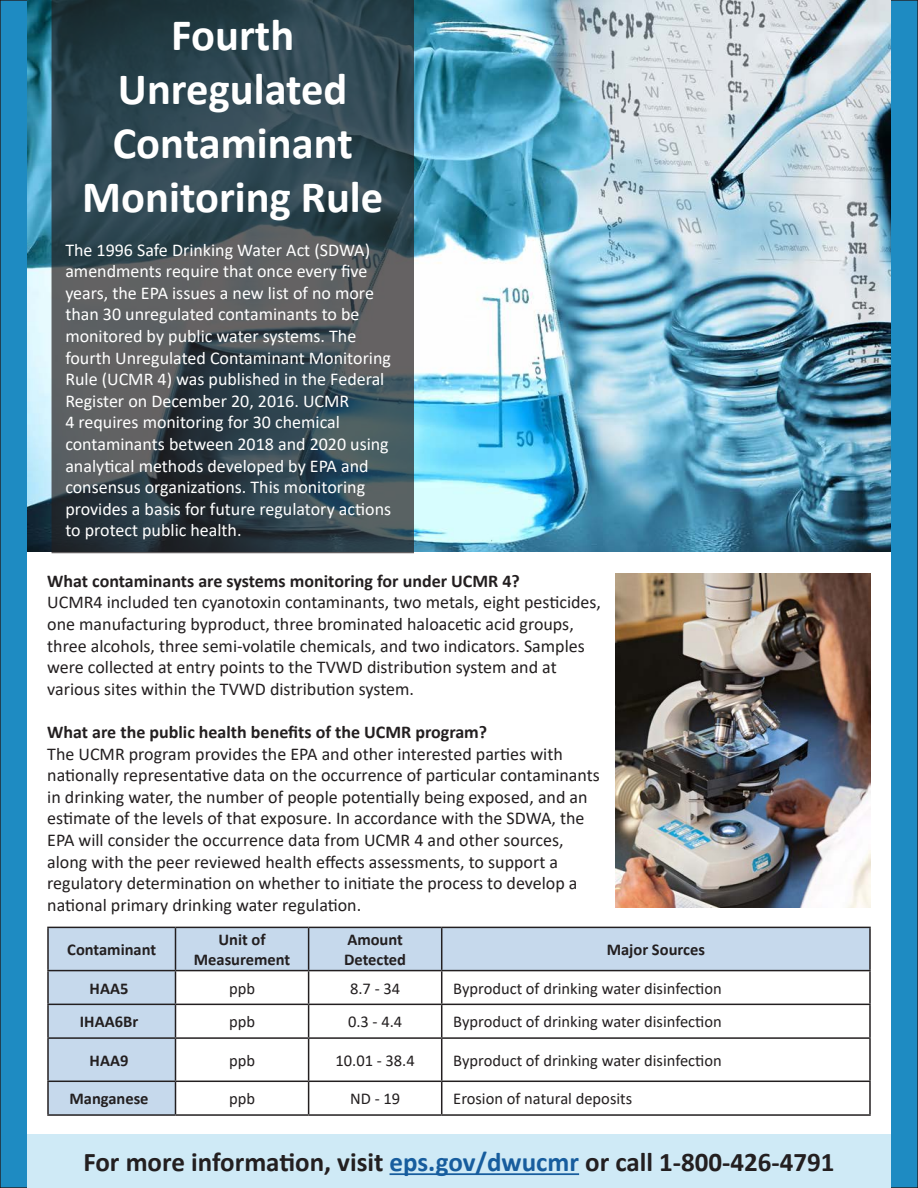
<style>
.page{position:relative;width:918px;height:1188px;background:#1e8bc2}
.page>*{position:absolute;margin:0;border:0;box-sizing:border-box;transform-origin:0 0}
.t1{font:700 45px/54px "Calibri";color:#fff;text-align:center}
.t2{font:700 27px "Calibri";color:#231f20}
.t3{font:18px/21.6px "Calibri";color:#231f20}
.t4{font:18px/21.6px "Calibri";color:#fff}
.t5{font:700 18px "Calibri";color:#231f20}
.t6{font:16.5px "Calibri";color:#231f20}
.t7{font:700 16.5px/19.8px "Calibri";color:#231f20}
.s1{color:#175d9e}
</style>
<div class="page">
<img style="left:27px;top:1px;width:864px;height:552px">
<div style="left:27px;top:553px;width:864px;height:635px;background:#fff"></div>
<svg style="left:54px;top:2px;width:358px;height:549px;background:#3a4a51"></svg>
<div style="left:27px;top:1134px;width:864px;height:54px;background:#cfeaf6"></div>
<hr style="left:390px;top:1173px;width:189px;height:2px;background:#175d9e">
<svg style="left:49px;top:928px;width:820px;height:186px"></svg>
<hr style="left:47px;top:927px;width:129px;height:1px;background:#231f20">
<hr style="left:47px;top:928px;width:2px;height:42px;background:#231f20">
<hr style="left:176px;top:927px;width:133px;height:1px;background:#231f20">
<hr style="left:175px;top:928px;width:1px;height:42px;background:#231f20">
<hr style="left:309px;top:927px;width:133px;height:1px;background:#231f20">
<hr style="left:308px;top:928px;width:1px;height:42px;background:#231f20">
<hr style="left:442px;top:927px;width:429px;height:1px;background:#231f20">
<hr style="left:441px;top:928px;width:1px;height:42px;background:#231f20">
<hr style="left:869px;top:928px;width:2px;height:42px;background:#231f20">
<hr style="left:47px;top:970px;width:129px;height:1px;background:#231f20">
<hr style="left:47px;top:971px;width:2px;height:33px;background:#231f20">
<hr style="left:176px;top:970px;width:133px;height:1px;background:#231f20">
<hr style="left:175px;top:971px;width:1px;height:33px;background:#231f20">
<hr style="left:309px;top:970px;width:133px;height:1px;background:#231f20">
<hr style="left:308px;top:971px;width:1px;height:33px;background:#231f20">
<hr style="left:442px;top:970px;width:429px;height:1px;background:#231f20">
<hr style="left:441px;top:971px;width:1px;height:33px;background:#231f20">
<hr style="left:869px;top:971px;width:2px;height:33px;background:#231f20">
<hr style="left:47px;top:1004px;width:129px;height:1px;background:#231f20">
<hr style="left:47px;top:1005px;width:2px;height:32px;background:#231f20">
<hr style="left:176px;top:1004px;width:133px;height:1px;background:#231f20">
<hr style="left:175px;top:1005px;width:1px;height:32px;background:#231f20">
<hr style="left:309px;top:1004px;width:133px;height:1px;background:#231f20">
<hr style="left:308px;top:1005px;width:1px;height:32px;background:#231f20">
<hr style="left:442px;top:1004px;width:429px;height:1px;background:#231f20">
<hr style="left:441px;top:1005px;width:1px;height:32px;background:#231f20">
<hr style="left:869px;top:1005px;width:2px;height:32px;background:#231f20">
<hr style="left:47px;top:1037px;width:129px;height:2px;background:#231f20">
<hr style="left:47px;top:1039px;width:2px;height:42px;background:#231f20">
<hr style="left:176px;top:1037px;width:133px;height:2px;background:#231f20">
<hr style="left:175px;top:1039px;width:1px;height:42px;background:#231f20">
<hr style="left:309px;top:1037px;width:133px;height:2px;background:#231f20">
<hr style="left:308px;top:1039px;width:1px;height:42px;background:#231f20">
<hr style="left:442px;top:1037px;width:429px;height:2px;background:#231f20">
<hr style="left:441px;top:1039px;width:1px;height:42px;background:#231f20">
<hr style="left:869px;top:1039px;width:2px;height:42px;background:#231f20">
<hr style="left:47px;top:1081px;width:129px;height:1px;background:#231f20">
<hr style="left:47px;top:1082px;width:2px;height:32px;background:#231f20">
<hr style="left:176px;top:1081px;width:133px;height:1px;background:#231f20">
<hr style="left:175px;top:1082px;width:1px;height:32px;background:#231f20">
<hr style="left:309px;top:1081px;width:133px;height:1px;background:#231f20">
<hr style="left:308px;top:1082px;width:1px;height:32px;background:#231f20">
<hr style="left:442px;top:1081px;width:429px;height:1px;background:#231f20">
<hr style="left:441px;top:1082px;width:1px;height:32px;background:#231f20">
<hr style="left:869px;top:1082px;width:2px;height:32px;background:#231f20">
<hr style="left:47px;top:1114px;width:129px;height:2px;background:#231f20">
<hr style="left:176px;top:1114px;width:133px;height:2px;background:#231f20">
<hr style="left:309px;top:1114px;width:133px;height:2px;background:#231f20">
<hr style="left:442px;top:1114px;width:429px;height:2px;background:#231f20">
<img style="left:615px;top:573px;width:256px;height:335px">
<p class="t1" style="left:82px;top:8px;width:303px">Fourth<br>Unregulated<br>Contaminant<br>Monitoring Rule</p>
<p class="t4" style="left:65px;top:238px;width:327px">The 1996 Safe Drinking Water Act (SDWA) amendments require that once every five years, the EPA issues a new list of no more than 30 unregulated contaminants to be monitored by public water systems. The fourth Unregulated Contaminant Monitoring Rule (UCMR 4) was published in the Federal Register on December 20, 2016. UCMR<br>4 requires monitoring for 30 chemical contaminants between 2018 and 2020 using analytical methods developed by EPA and consensus organizations. This monitoring provides a basis for future regulatory actions to protect public health.</p>
<p class="t5" style="left:47px;top:568px;width:474px">What contaminants are systems monitoring for under UCMR 4?</p>
<p class="t3" style="left:47px;top:591px;width:555px">UCMR4 included ten cyanotoxin contaminants, two metals, eight pesticides, one manufacturing byproduct, three brominated haloacetic acid groups, three alcohols, three semi-volatile chemicals, and two indicators. Samples were collected at entry points to the TVWD distribution system and at various sites within the TVWD distribution system.</p>
<p class="t5" style="left:47px;top:719px;width:442px">What are the public health benefits of the UCMR program?</p>
<p class="t3" style="left:47px;top:742px;width:554px">The UCMR program provides the EPA and other interested parties with nationally representative data on the occurrence of particular contaminants in drinking water, the number of people potentially being exposed, and an estimate of the levels of that exposure. In accordance with the SDWA, the EPA will consider the occurrence data from UCMR 4 and other sources, along with the peer reviewed health effects assessments, to support a regulatory determination on whether to initiate the process to develop a national primary drinking water regulation.</p>
<p class="t7" style="left:67px;top:940px;width:90px">Contaminant</p>
<p class="t7" style="left:218px;top:930px;width:49px">Unit of</p>
<p class="t7" style="left:194px;top:949px;width:98px">Measurement</p>
<p class="t7" style="left:344px;top:930px;width:64px">Amount<br>Detected</p>
<p class="t7" style="left:607px;top:940px;width:100px">Major Sources</p>
<p class="t7" style="left:90px;top:978px;width:40px">HAA5</p>
<p class="t6" style="left:229px;top:977px;width:27px">ppb</p>
<p class="t6" style="left:350px;top:977px;width:52px">8.7 - 34</p>
<p class="t6" style="left:453px;top:977px;width:270px">Byproduct of drinking water disinfection</p>
<p class="t7" style="left:80px;top:1012px;width:60px">IHAA6Br</p>
<p class="t6" style="left:229px;top:1010px;width:27px">ppb</p>
<p class="t6" style="left:348px;top:1010px;width:56px">0.3 - 4.4</p>
<p class="t6" style="left:453px;top:1010px;width:270px">Byproduct of drinking water disinfection</p>
<p class="t7" style="left:90px;top:1050px;width:40px">HAA9</p>
<p class="t6" style="left:229px;top:1049px;width:27px">ppb</p>
<p class="t6" style="left:335px;top:1049px;width:81px">10.01 - 38.4</p>
<p class="t6" style="left:453px;top:1049px;width:270px">Byproduct of drinking water disinfection</p>
<p class="t7" style="left:69px;top:1089px;width:81px">Manganese</p>
<p class="t6" style="left:229px;top:1087px;width:27px">ppb</p>
<p class="t6" style="left:350px;top:1087px;width:52px">ND - 19</p>
<p class="t6" style="left:453px;top:1087px;width:180px">Erosion of natural deposits</p>
<p class="t2" style="left:83px;top:1143px;width:753px">For more information, visit <span class="s1">eps.gov/dwucmr</span> or call 1-800-426-4791</p>
</div>
